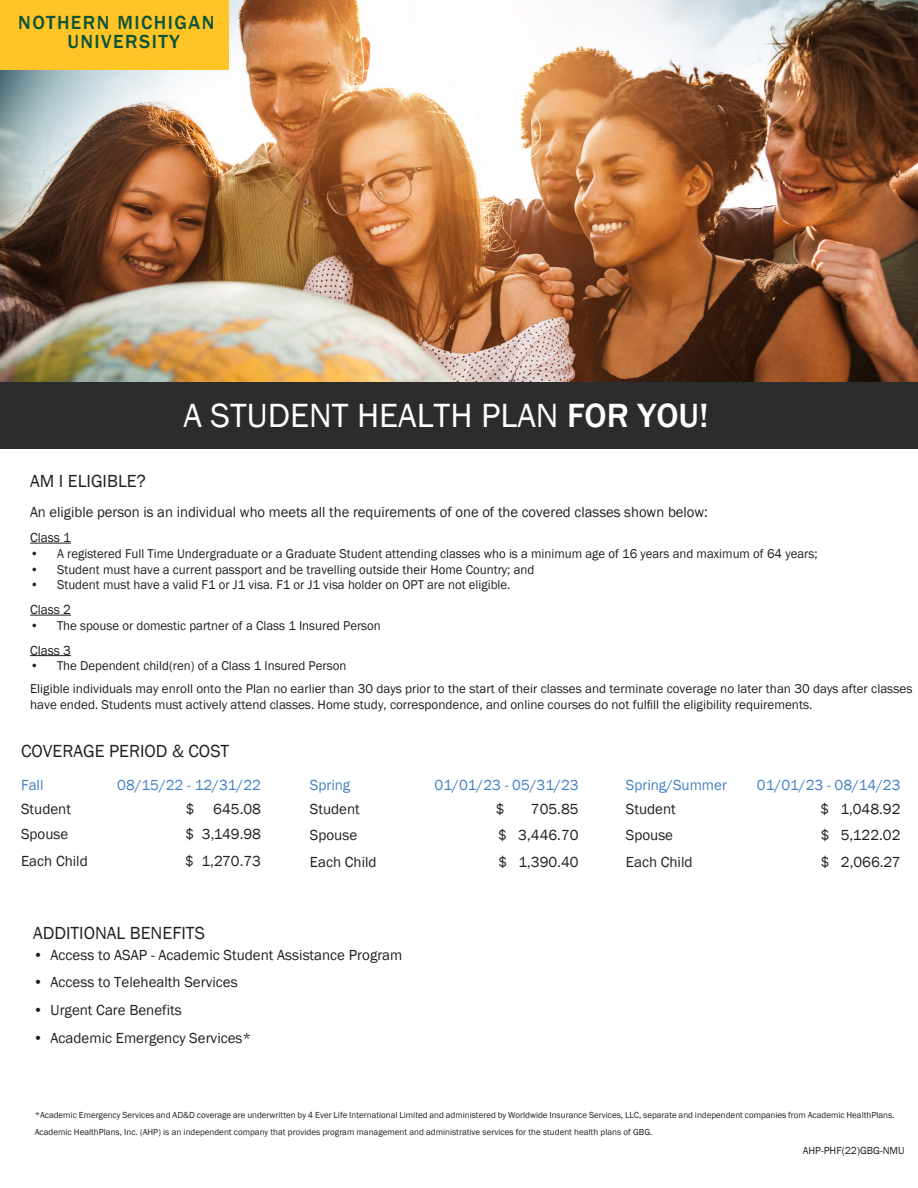
<style>
.page{position:relative;width:918px;height:1188px;background:#fff}
.page>*{position:absolute;margin:0;border:0;box-sizing:border-box;transform-origin:0 0}
.t1{font:34.5px "Franklin Gothic";color:#fff}
.t2{font:500 19.5px "Franklin Gothic";letter-spacing:.075em;color:#0c5339}
.t3{font:18px "Franklin Gothic";color:#231f20}
.regtext{font:15px "Franklin Gothic";color:#231f20}
.t4{font:15px "Franklin Gothic";color:#4480c2}
.t5{font:13.5px "Franklin Gothic";color:#231f20}
.t6{font:13.2px/15.8px "Franklin Gothic";color:#231f20}
.t7{font:10.5px "Franklin Gothic";color:#231f20}
.t8{font:9px "Franklin Gothic";color:#231f20}
.s1{font-weight:500}
</style>
<div class="page">
<img style="left:0;top:0;width:918px;height:382px">
<div style="left:0;top:382px;width:918px;height:67px;background:#2b2c2d"></div>
<div style="left:0;top:0;width:229px;height:70px;background:#ffc425"></div>
<hr style="left:30px;top:543px;width:41px;height:1px;background:#231f20">
<hr style="left:30px;top:615px;width:41px;height:1px;background:#231f20">
<hr style="left:30px;top:655px;width:41px;height:1px;background:#231f20">
<p class="t2" style="left:18px;top:10px;width:198px">NOTHERN MICHIGAN</p>
<p class="t2" style="left:67px;top:30px;width:114px">UNIVERSITY</p>
<p class="t1" style="left:183px;top:394px;width:527px">A STUDENT HEALTH PLAN <span class="s1">FOR YOU!</span></p>
<p class="t3" style="left:30px;top:470px;width:117px">AM I ELIGIBLE?</p>
<p class="regtext" style="left:30px;top:503px;width:679px">An eligible person is an individual who meets all the requirements of one of the covered classes shown below:</p>
<p class="t5" style="left:30px;top:529px;width:42px">Class 1</p>
<p class="t6" style="left:30px;top:546px;width:789px">• A registered Full Time Undergraduate or a Graduate Student attending classes who is a minimum age of 16 years and maximum of 64 years;</p>
<p class="t6" style="left:30px;top:562px;width:506px">• Student must have a current passport and be travelling outside their Home Country; and</p>
<p class="t6" style="left:30px;top:577px;width:482px">• Student must have a valid F1 or J1 visa. F1 or J1 visa holder on OPT are not eligible.</p>
<p class="t5" style="left:30px;top:601px;width:42px">Class 2</p>
<p class="t6" style="left:30px;top:618px;width:352px">• The spouse or domestic partner of a Class 1 Insured Person</p>
<p class="t5" style="left:30px;top:642px;width:42px">Class 3</p>
<p class="t6" style="left:30px;top:658px;width:318px">• The Dependent child(ren) of a Class 1 Insured Person</p>
<p class="t6" style="left:30px;top:681px;width:884px">Eligible individuals may enroll onto the Plan no earlier than 30 days prior to the start of their classes and terminate coverage no later than 30 days after classes have ended. Students must actively attend classes. Home study, correspondence, and online courses do not fulfill the eligibility requirements.</p>
<p class="t3" style="left:21px;top:740px;width:210px">COVERAGE PERIOD &amp; COST</p>
<p class="t4" style="left:21px;top:775px;width:24px">Fall</p>
<p class="t4" style="left:117px;top:775px;width:145px">08/15/22 - 12/31/22</p>
<p class="regtext" style="left:21px;top:800px;width:51px">Student</p>
<p class="regtext" style="left:186px;top:800px;width:10px">$</p>
<p class="regtext" style="left:213px;top:800px;width:49px">645.08</p>
<p class="regtext" style="left:21px;top:825px;width:49px">Spouse</p>
<p class="regtext" style="left:186px;top:825px;width:77px">$ 3,149.98</p>
<p class="regtext" style="left:21px;top:852px;width:68px">Each Child</p>
<p class="regtext" style="left:185px;top:852px;width:77px">$ 1,270.73</p>
<p class="t4" style="left:626px;top:776px;width:103px">Spring/Summer</p>
<p class="t4" style="left:757px;top:776px;width:145px">01/01/23 - 08/14/23</p>
<p class="regtext" style="left:626px;top:800px;width:51px">Student</p>
<p class="regtext" style="left:820px;top:800px;width:82px">$ 1,048.92</p>
<p class="regtext" style="left:626px;top:826px;width:49px">Spouse</p>
<p class="regtext" style="left:821px;top:826px;width:81px">$ 5,122.02</p>
<p class="regtext" style="left:626px;top:853px;width:68px">Each Child</p>
<p class="regtext" style="left:821px;top:853px;width:81px">$ 2,066.27</p>
<p class="t4" style="left:310px;top:776px;width:42px">Spring</p>
<p class="t4" style="left:435px;top:776px;width:145px">01/01/23 - 05/31/23</p>
<p class="regtext" style="left:310px;top:800px;width:51px">Student</p>
<p class="regtext" style="left:496px;top:800px;width:10px">$</p>
<p class="regtext" style="left:531px;top:800px;width:49px">705.85</p>
<p class="regtext" style="left:310px;top:826px;width:49px">Spouse</p>
<p class="regtext" style="left:498px;top:826px;width:82px">$ 3,446.70</p>
<p class="regtext" style="left:310px;top:853px;width:68px">Each Child</p>
<p class="regtext" style="left:498px;top:853px;width:82px">$ 1,390.40</p>
<p class="t3" style="left:33px;top:921px;width:173px">ADDITIONAL BENEFITS</p>
<p class="regtext" style="left:33px;top:945px;width:371px">• Access to ASAP - Academic Student Assistance Program</p>
<p class="regtext" style="left:33px;top:973px;width:206px">• Access to Telehealth Services</p>
<p class="regtext" style="left:33px;top:1001px;width:150px">• Urgent Care Benefits</p>
<p class="regtext" style="left:33px;top:1029px;width:220px">• Academic Emergency Services*</p>
<p class="t8" style="left:35px;top:1109px;width:861px">*Academic Emergency Services and AD&amp;D coverage are underwritten by 4 Ever Life International Limited and administered by Worldwide Insurance Services, LLC, separate and independent companies from Academic HealthPlans.</p>
<p class="t8" style="left:35px;top:1127px;width:619px">Academic HealthPlans, Inc. (AHP) is an independent company that provides program management and administrative services for the student health plans of GBG.</p>
<p class="t7" style="left:803px;top:1143px;width:103px">AHP-PHF(22)GBG-NMU</p>
</div>
